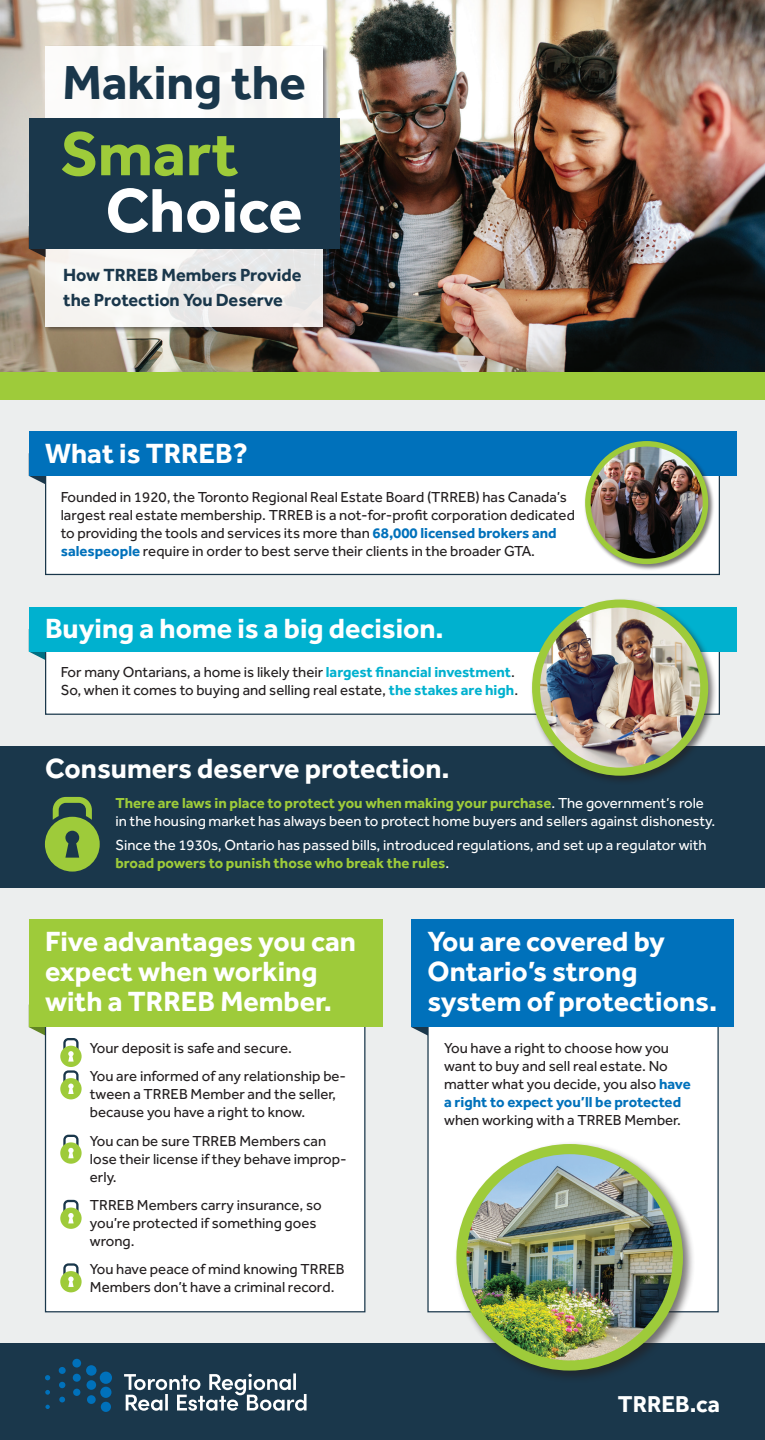
<style>
.page{position:relative;width:765px;height:1440px;background:#fff}
.page>*{position:absolute;margin:0;border:0;box-sizing:border-box;transform-origin:0 0}
.t1{font:700 64px "Effra";color:#fff}
.t2{font:700 64px "Effra";color:#9ecb3a}
.t3{font:700 49.38px "Effra";color:#1a374b}
.t4{font:700 28.75px/30px "Effra";color:#fff}
.t5{font:700 23.75px "Effra";color:#fff}
.t6{font:700 18.25px/24.8px "Effra";letter-spacing:-.005em;color:#1a374b}
.t7{font:15px/18px "Effra";color:#231f20}
.t8{font:15px/18px "Effra";color:#fff}
.s1{font-weight:700;color:#0071bb}
.s2{font-weight:700;color:#00b1cf}
.s3{font-weight:700;color:#9ecb3a}
</style>
<div class="page">
<div style="left:0;top:355px;width:765px;height:1000px;background:#eceeee"></div>
<div style="left:0;top:1344px;width:765px;height:96px;background:#1a374b"></div>
<img style="left:0;top:0;width:765px;height:372px">
<div style="left:44px;top:44px;width:285px;height:289px;background:#231f20;opacity:.6"></div>
<svg style="left:46px;top:46px;width:277px;height:280px;fill:#f9f8f6"></svg>
<svg style="left:29px;top:249px;width:17px;height:8px"></svg>
<div style="left:29px;top:118px;width:311px;height:131px;background:#1a374b"></div>
<div style="left:0;top:372px;width:765px;height:27px;background:#9ecb3a"></div>
<div style="left:0;top:746px;width:765px;height:142px;background:#1a374b"></div>
<svg style="left:45px;top:797px;width:55px;height:75px"></svg>
<div style="left:73px;top:1389px;width:7px;height:7px;background:#0071bb;border-radius:50%"></div>
<div style="left:73px;top:1374px;width:8px;height:8px;background:#0071bb;border-radius:50%"></div>
<div style="left:72px;top:1359px;width:9px;height:9px;background:#0071bb;border-radius:50%"></div>
<div style="left:87px;top:1395px;width:9px;height:9px;background:#0071bb;border-radius:50%"></div>
<div style="left:87px;top:1380px;width:9px;height:10px;background:#0071bb;border-radius:50%"></div>
<div style="left:86px;top:1365px;width:11px;height:11px;background:#0071bb;border-radius:50%"></div>
<svg style="left:59px;top:1397px;width:6px;height:5px"></svg>
<svg style="left:59px;top:1382px;width:6px;height:6px"></svg>
<div style="left:59px;top:1367px;width:7px;height:7px;background:#0071bb;border-radius:50%"></div>
<svg style="left:45px;top:1405px;width:5px;height:4px"></svg>
<svg style="left:45px;top:1390px;width:5px;height:5px"></svg>
<svg style="left:45px;top:1375px;width:5px;height:5px"></svg>
<div style="left:101px;top:1402px;width:10px;height:10px;background:#0071bb;border-radius:50%"></div>
<div style="left:100px;top:1387px;width:12px;height:11px;background:#0071bb;border-radius:50%"></div>
<div style="left:100px;top:1372px;width:12px;height:12px;background:#0071bb;border-radius:50%"></div>
<svg style="left:124px;top:1373px;width:183px;height:38px"></svg>
<svg style="left:29px;top:1027px;width:16px;height:9px"></svg>
<svg style="left:411px;top:1027px;width:16px;height:8px"></svg>
<div style="left:45px;top:986px;width:320px;height:326px;background:#fff;border:1px solid #1a374b"></div>
<div style="left:427px;top:986px;width:292px;height:326px;background:#fff;border:1px solid #1a374b"></div>
<svg style="left:60px;top:1046px;width:22px;height:21px"></svg>
<svg style="left:63px;top:1038px;width:16px;height:24px"></svg>
<div style="left:60px;top:1078px;width:22px;height:21px;background:#9ecb3a;border-radius:50%"></div>
<svg style="left:63px;top:1070px;width:16px;height:24px"></svg>
<svg style="left:60px;top:1142px;width:22px;height:22px"></svg>
<svg style="left:63px;top:1135px;width:16px;height:23px"></svg>
<svg style="left:60px;top:1208px;width:22px;height:21px"></svg>
<svg style="left:63px;top:1200px;width:16px;height:23px"></svg>
<div style="left:60px;top:1271px;width:22px;height:21px;background:#9ecb3a;border-radius:50%"></div>
<svg style="left:63px;top:1263px;width:16px;height:24px"></svg>
<svg style="left:30px;top:652px;width:15px;height:8px"></svg>
<div style="left:45px;top:644px;width:675px;height:71px;background:#fff;border:1px solid #1a374b"></div>
<div style="left:29px;top:607px;width:707px;height:45px;background:#00b1cf"></div>
<svg style="left:29px;top:476px;width:16px;height:8px"></svg>
<div style="left:45px;top:468px;width:675px;height:107px;background:#fff;border:1px solid #1a374b"></div>
<div style="left:29px;top:431px;width:707px;height:45px;background:#0071bb"></div>
<div style="left:584px;top:440px;width:131px;height:130px;background:#231f20;opacity:.6"></div>
<img style="left:588px;top:444px;width:117px;height:117px;border-radius:59px">
<div style="left:585px;top:441px;width:123px;height:123px;border:6px solid #9ecb3a;border-radius:50%"></div>
<div style="left:530px;top:598px;width:188px;height:187px;background:#231f20;opacity:.6"></div>
<img style="left:536px;top:604px;width:168px;height:168px;border-radius:84px">
<div style="left:532px;top:600px;width:176px;height:176px;border:8px solid #9ecb3a;border-radius:50%"></div>
<div style="left:29px;top:920px;width:353px;height:107px;background:#9ecb3a"></div>
<div style="left:411px;top:920px;width:323px;height:107px;background:#0071bb"></div>
<div style="left:454px;top:1141px;width:241px;height:242px;background:#231f20;opacity:.6"></div>
<img style="left:461px;top:1149px;width:217px;height:217px;border-radius:108px">
<div style="left:456px;top:1144px;width:227px;height:227px;border:10px solid #9ecb3a;border-radius:50%"></div>
<h2 class="t3" style="left:63px;top:52px;width:245px">Making the</h2>
<h1 class="t2" style="left:61px;top:115px;width:179px">Smart</h1>
<h1 class="t1" style="left:106px;top:171px;width:198px">Choice</h1>
<p class="t6" style="left:63px;top:262px;width:240px">How TRREB Members Provide the Protection You Deserve</p>
<h3 class="t4" style="left:45px;top:437px;width:205px">What is TRREB?</h3>
<p class="t7" style="left:61px;top:488px;width:516px">Founded in 1920, the Toronto Regional Real Estate Board (TRREB) has Canada’s largest real estate membership. TRREB is a not-for-profit corporation dedicated to providing the tools and services its more than <span class="s1">68,000 licensed brokers and salespeople</span> require in order to best serve their clients in the broader GTA.</p>
<h3 class="t4" style="left:45px;top:613px;width:400px">Buying a home is a big decision.</h3>
<p class="t7" style="left:61px;top:663px;width:459px">For many Ontarians, a home is likely their <span class="s2">largest financial investment</span>.<br>So, when it comes to buying and selling real estate, <span class="s2">the stakes are high</span>.</p>
<h3 class="t4" style="left:45px;top:753px;width:406px">Consumers deserve protection.</h3>
<p class="t8" style="left:115px;top:794px;width:601px"><span class="s3">There are laws in place to protect you when making your purchase</span>. The government’s role in the housing market has always been to protect home buyers and sellers against dishonesty.</p>
<p class="t8" style="left:115px;top:836px;width:593px">Since the 1930s, Ontario has passed bills, introduced regulations, and set up a regulator with <span class="s3">broad powers to punish those who break the rules</span>.</p>
<h3 class="t4" style="left:45px;top:926px;width:313px">Five advantages you can expect when working with a TRREB Member.</h3>
<h3 class="t4" style="left:427px;top:926px;width:291px">You are covered by<br>Ontario’s strong system of protections.</h3>
<p class="t7" style="left:90px;top:1034px;width:258px;line-height:28.4px">Your deposit is safe and secure.<br>You are informed of any relationship be-</p>
<p class="t7" style="left:90px;top:1085px;width:248px">tween a TRREB Member and the seller, because you have a right to know.</p>
<p class="t7" style="left:90px;top:1132px;width:258px">You can be sure TRREB Members can lose their license if they behave improp&shy;erly.</p>
<p class="t7" style="left:90px;top:1196px;width:233px">TRREB Members carry insurance, so you’re protected if something goes wrong.</p>
<p class="t7" style="left:90px;top:1260px;width:256px">You have peace of mind knowing TRREB<br>Members don’t have a criminal record.</p>
<p class="t7" style="left:444px;top:1039px;width:248px">You have a right to choose how you want to buy and sell real estate. No matter what you decide, you also <span class="s1">have a right to expect you’ll be protected</span></p>
<p class="t7" style="left:444px;top:1111px;width:238px">when working with a TRREB Member.</p>
<h3 class="t5" style="left:618px;top:1390px;width:104px">TRREB.ca</h3>
</div>
